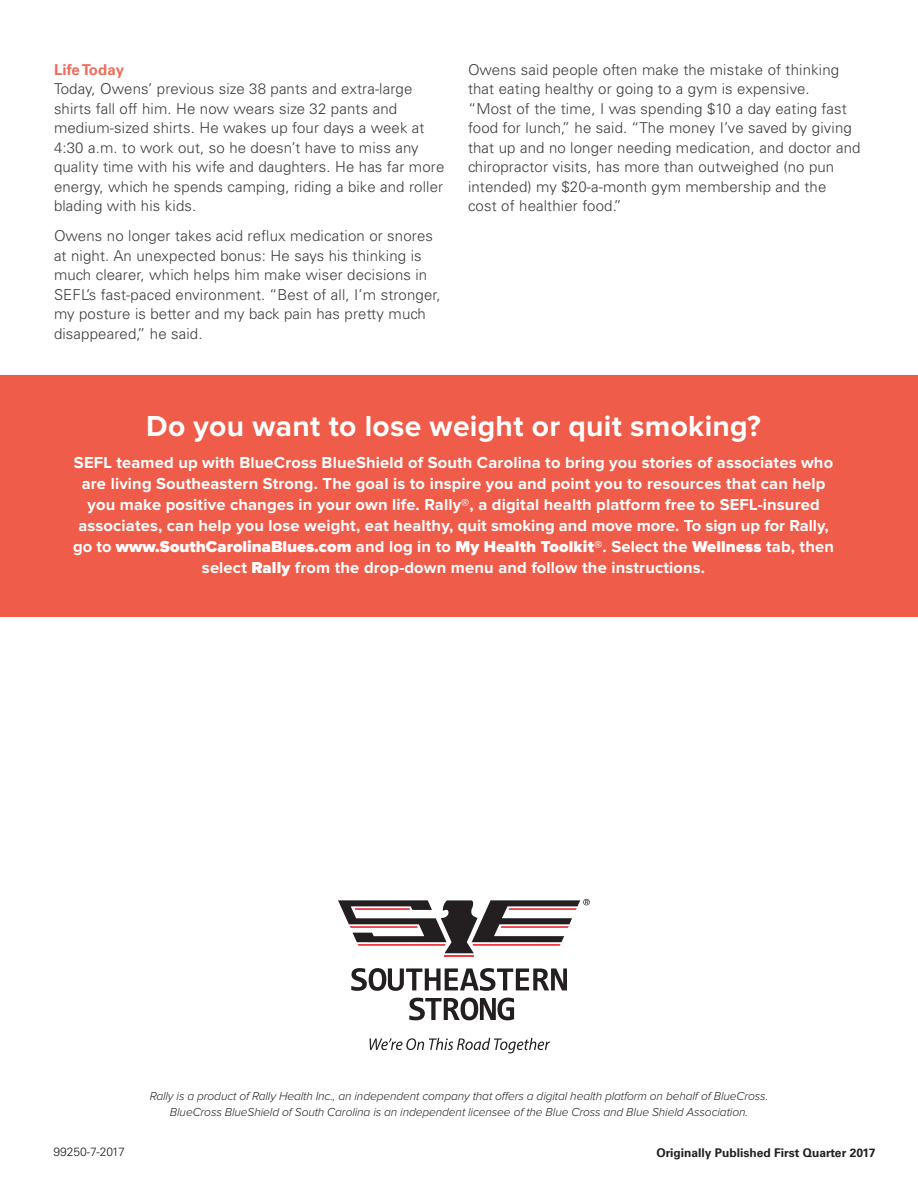
<style>
.page{position:relative;width:918px;height:1188px;background:#fff}
.page>*{position:absolute;margin:0;border:0;box-sizing:border-box;transform-origin:0 0}
.t1{font:700 30px "Proxima Nova";letter-spacing:.01em;color:#fff}
.t2{font:700 16.5px/21px "Proxima Nova";letter-spacing:.01em;color:#fff;text-align:center}
.t3{font:300 15px/19.5px "Univers LT Std";letter-spacing:.01em;color:#3e3e3f}
.t4{font:italic 300 12px "Proxima Nova";letter-spacing:-.01em;color:#231f20}
.t5{font:700 12px "Univers LT Std";color:#231f20}
.t6{font:300 12px "Univers LT Std";color:#231f20}
.s1{font-weight:700;color:#f16c5c}
.s2{font-weight:900}
</style>
<div class="page">
<hr style="left:444px;top:955px;width:30px;height:2px;background:#ee3a41">
<svg style="left:338px;top:899px;width:252px;height:54px"></svg>
<svg style="left:409px;top:998px;width:105px;height:22px"></svg>
<svg style="left:351px;top:968px;width:216px;height:23px"></svg>
<svg style="left:370px;top:1038px;width:180px;height:15px"></svg>
<div style="left:0;top:376px;width:918px;height:241px;background:#f05c4a"></div>
<p class="t3" style="left:54px;top:60px;width:392px"><span class="s1">Life Today<br></span>Today, Owens’ previous size 38 pants and extra-large shirts fall off him. He now wears size 32 pants and medium-sized shirts. He wakes up four days a week at 4:30 a.m. to work out, so he doesn’t have to miss any quality time with his wife and daughters. He has far more energy, which he spends camping, riding a bike and roller blading with his kids.</p>
<p class="t3" style="left:54px;top:226px;width:388px">Owens no longer takes acid reflux medication or snores at night. An unexpected bonus: He says his thinking is much clearer, which helps him make wiser decisions in SEFL’s fast-paced environment. “Best of all, I’m stronger, my posture is better and my back pain has pretty much disappeared,” he said.</p>
<p class="t3" style="left:468px;top:60px;width:394px">Owens said people often make the mistake of thinking that eating healthy or going to a gym is expensive.<br>“Most of the time, I was spending $10 a day eating fast food for lunch,” he said. “The money I’ve saved by giving that up and no longer needing medication, and doctor and chiropractor visits, has more than outweighed (no pun intended) my $20-a-month gym membership and the<br>cost of healthier food.”</p>
<p class="t1" style="left:146px;top:409px;width:616px">Do you want to lose weight or quit smoking?</p>
<p class="t2" style="left:73px;top:452px;width:762px">SEFL teamed up with BlueCross BlueShield of South Carolina to bring you stories of associates who are living Southeastern Strong. The goal is to inspire you and point you to resources that can help you make positive changes in your own life. Rally®, a digital health platform free to SEFL-insured associates, can help you lose weight, eat healthy, quit smoking and move more. To sign up for Rally, go to <span class="s2">www.SouthCarolinaBlues.com</span> and log in to <span class="s2">My Health Toolkit®</span>. Select the <span class="s2">Wellness</span> tab, then select <span class="s2">Rally</span> from the drop-down menu and follow the instructions.</p>
<p class="t6" style="left:54px;top:1145px;width:73px">99250-7-2017</p>
<p class="t4" style="left:150px;top:1089px;width:620px">Rally is a product of Rally Health Inc., an independent company that offers a digital health platform on behalf of BlueCross.</p>
<p class="t4" style="left:170px;top:1106px;width:580px">BlueCross BlueShield of South Carolina is an independent licensee of the Blue Cross and Blue Shield Association.</p>
<p class="t5" style="left:657px;top:1146px;width:220px">Originally Published First Quarter 2017</p>
</div>
